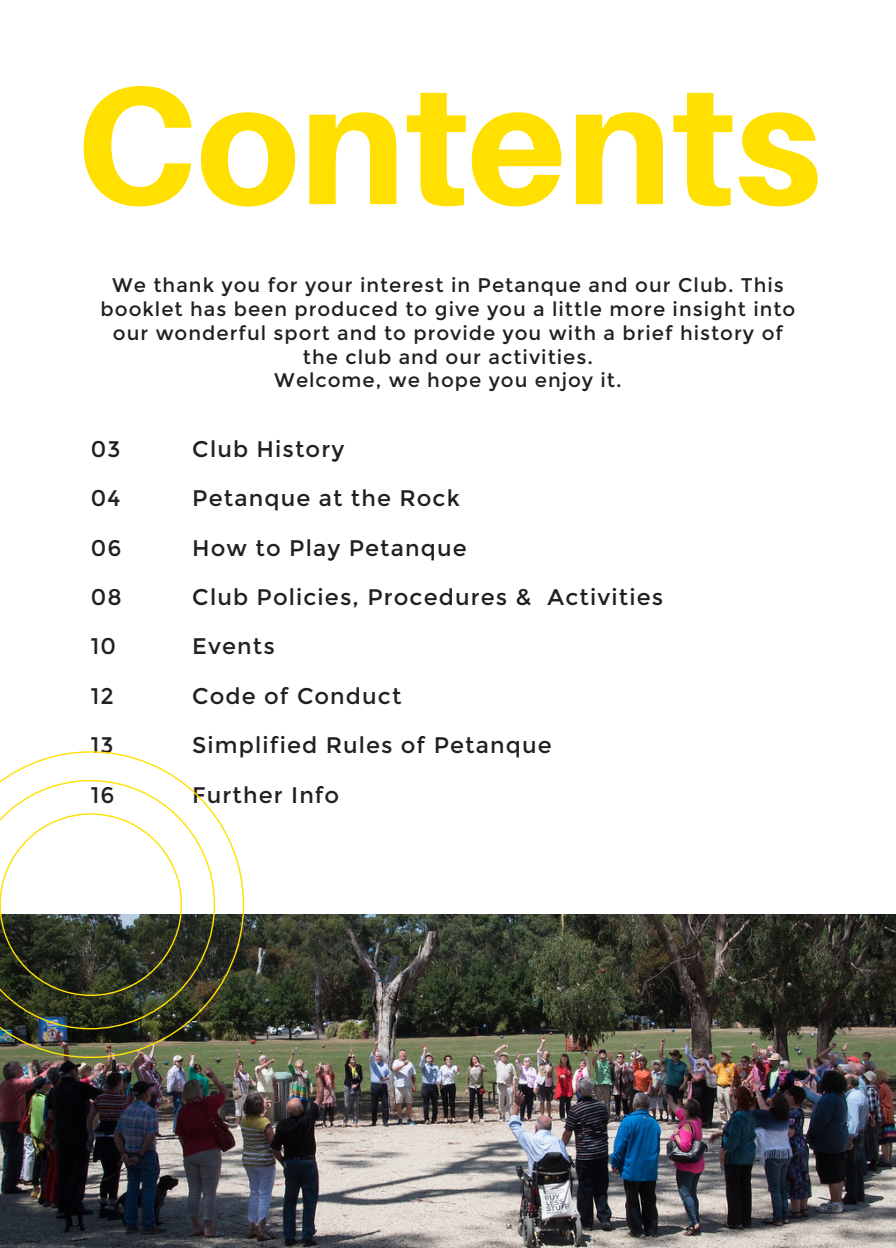
<style>
.page{position:relative;width:896px;height:1248px;background:#fff}
.page>*{position:absolute;margin:0;border:0;box-sizing:border-box;transform-origin:0 0}
.t1{font:800 167.8px "Aileron";color:#ffe000}
.t2{font:22.6px "Montserrat";letter-spacing:.05em;color:#231f20}
.t3{font:19.8px/23.6px "Montserrat";letter-spacing:.05em;color:#231f20;text-align:center}
</style>
<div class="page">
<img style="left:0;top:914px;width:896px;height:333px">
<svg style="left:0;top:751px;width:244px;height:306px"></svg>
<p class="t1" style="left:75px;top:50px;width:747px">Contents</p>
<p class="t3" style="left:101px;top:274px;width:696px">We thank you for your interest in Petanque and our Club. This booklet has been produced to give you a little more insight into our wonderful sport and to provide you with a brief history of the club and our activities.</p>
<p class="t3" style="left:274px;top:368px;width:349px">Welcome, we hope you enjoy it.</p>
<p class="t2" style="left:91px;top:436px;width:31px">03</p>
<p class="t2" style="left:192px;top:436px;width:154px">Club History</p>
<p class="t2" style="left:91px;top:485px;width:31px">04</p>
<p class="t2" style="left:192px;top:485px;width:269px">Petanque at the Rock</p>
<p class="t2" style="left:91px;top:534px;width:32px">06</p>
<p class="t2" style="left:192px;top:534px;width:276px">How to Play Petanque</p>
<p class="t2" style="left:91px;top:584px;width:32px">08</p>
<p class="t2" style="left:192px;top:584px;width:472px">Club Policies, Procedures &amp; Activities</p>
<p class="t2" style="left:91px;top:633px;width:27px">10</p>
<p class="t2" style="left:192px;top:633px;width:84px">Events</p>
<p class="t2" style="left:91px;top:682px;width:25px">12</p>
<p class="t2" style="left:192px;top:682px;width:211px">Code of Conduct</p>
<p class="t2" style="left:91px;top:732px;width:24px">13</p>
<p class="t2" style="left:192px;top:732px;width:361px">Simplified Rules of Petanque</p>
<p class="t2" style="left:91px;top:781px;width:25px">16</p>
<p class="t2" style="left:192px;top:781px;width:148px">Further Info</p>
</div>
